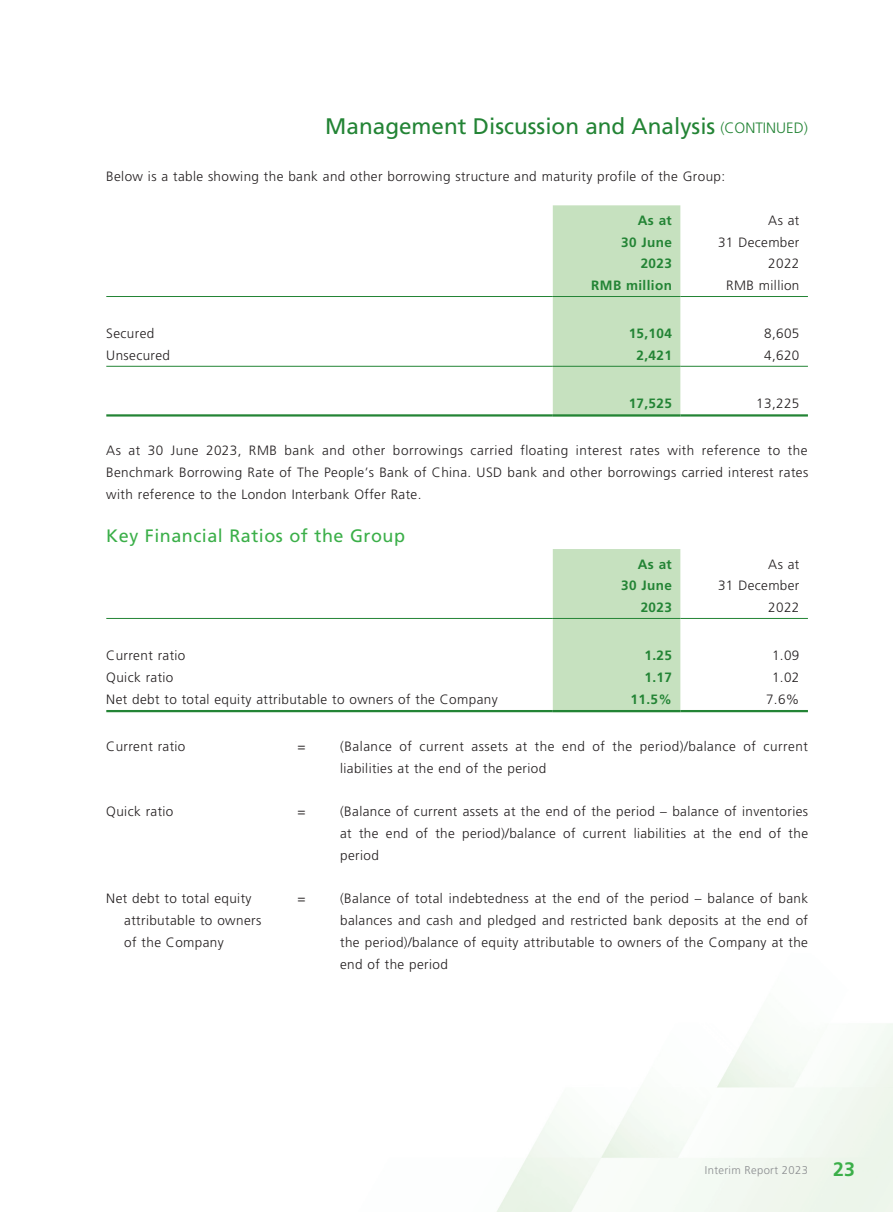
<style>
.page{position:relative;width:893px;height:1212px;background:#fff}
.page>*{position:absolute;margin:0;border:0;box-sizing:border-box;transform-origin:0 0}
.t1{font:22.5px "Frutiger LT Std";color:#238435}
.t2{font:700 19.5px "Frutiger LT Std";color:#3baf49}
.t3{font:18px "Frutiger LT Std";letter-spacing:.03em;color:#3baf49}
.t4{font:300 13.5px/21.8px "Frutiger LT Std";letter-spacing:.03em;color:#231f20;text-align:justify}
.t5{font:700 13.5px "Frutiger LT Std";letter-spacing:.03em;color:#238435}
.t6{font:300 11.25px "Frutiger LT Std";letter-spacing:.03em;color:#8a8c8f}
.s1{font-weight:300;font-size:15px}
</style>
<div class="page">
<div style="left:553px;top:205px;width:127px;height:209px;background:#c6e1bf"></div>
<hr style="left:106px;top:296px;width:447px;height:1px;background:#238435">
<hr style="left:553px;top:296px;width:127px;height:1px;background:#238435">
<hr style="left:680px;top:296px;width:128px;height:1px;background:#238435">
<hr style="left:106px;top:366px;width:447px;height:1px;background:#238435">
<hr style="left:553px;top:366px;width:127px;height:1px;background:#238435">
<hr style="left:680px;top:366px;width:128px;height:1px;background:#238435">
<hr style="left:106px;top:414px;width:447px;height:2px;background:#238435">
<hr style="left:553px;top:414px;width:127px;height:2px;background:#238435">
<hr style="left:680px;top:414px;width:128px;height:2px;background:#238435">
<div style="left:553px;top:549px;width:127px;height:161px;background:#c6e1bf"></div>
<hr style="left:106px;top:618px;width:447px;height:1px;background:#238435">
<hr style="left:553px;top:618px;width:127px;height:1px;background:#238435">
<hr style="left:680px;top:618px;width:128px;height:1px;background:#238435">
<hr style="left:106px;top:710px;width:447px;height:2px;background:#238435">
<hr style="left:553px;top:710px;width:127px;height:2px;background:#238435">
<hr style="left:680px;top:710px;width:128px;height:2px;background:#238435">
<h1 class="t1" style="left:325px;top:113px;width:484px">Management Discussion and Analysis <span class="s1">(CONTINUED)</span></h1>
<p class="t4" style="left:106px;top:166px;width:620px">Below is a table showing the bank and other borrowing structure and maturity profile of the Group:</p>
<p class="t5" style="left:638px;top:212px;width:36px">As at</p>
<p class="t4" style="left:768px;top:209px;width:33px">As at</p>
<p class="t5" style="left:621px;top:234px;width:52px">30 June</p>
<p class="t4" style="left:718px;top:231px;width:83px">31 December</p>
<p class="t5" style="left:641px;top:256px;width:33px">2023</p>
<p class="t4" style="left:768px;top:253px;width:33px">2022</p>
<p class="t5" style="left:591px;top:277px;width:82px">RMB million</p>
<p class="t4" style="left:726px;top:275px;width:75px">RMB million</p>
<p class="t4" style="left:106px;top:323px;width:50px">Secured</p>
<p class="t5" style="left:629px;top:325px;width:45px">15,104</p>
<p class="t4" style="left:764px;top:323px;width:37px">8,605</p>
<p class="t4" style="left:106px;top:344px;width:65px">Unsecured</p>
<p class="t5" style="left:637px;top:347px;width:37px">2,421</p>
<p class="t4" style="left:764px;top:344px;width:37px">4,620</p>
<p class="t5" style="left:629px;top:395px;width:45px">17,525</p>
<p class="t4" style="left:756px;top:392px;width:45px">13,225</p>
<p class="t4" style="left:106px;top:440px;width:703px">As at 30 June 2023, RMB bank and other borrowings carried floating interest rates with reference to the Benchmark Borrowing Rate of The People’s Bank of China. USD bank and other borrowings carried interest rates with reference to the London Interbank Offer Rate.</p>
<h3 class="t3" style="left:106px;top:525px;width:300px">Key Financial Ratios of the Group</h3>
<p class="t5" style="left:638px;top:556px;width:36px">As at</p>
<p class="t4" style="left:768px;top:553px;width:33px">As at</p>
<p class="t5" style="left:621px;top:578px;width:52px">30 June</p>
<p class="t4" style="left:718px;top:575px;width:83px">31 December</p>
<p class="t5" style="left:641px;top:599px;width:33px">2023</p>
<p class="t4" style="left:768px;top:597px;width:33px">2022</p>
<p class="t4" style="left:106px;top:645px;width:81px">Current ratio</p>
<p class="t5" style="left:644px;top:647px;width:29px">1.25</p>
<p class="t4" style="left:772px;top:645px;width:29px">1.09</p>
<p class="t4" style="left:106px;top:666px;width:69px">Quick ratio</p>
<p class="t5" style="left:644px;top:669px;width:29px">1.17</p>
<p class="t4" style="left:772px;top:666px;width:29px">1.02</p>
<p class="t4" style="left:106px;top:688px;width:393px">Net debt to total equity attributable to owners of the Company</p>
<p class="t5" style="left:631px;top:691px;width:43px">11.5%</p>
<p class="t4" style="left:766px;top:688px;width:35px">7.6%</p>
<p class="t4" style="left:106px;top:736px;width:81px">Current ratio</p>
<p class="t4" style="left:298px;top:736px;width:10px">=</p>
<p class="t4" style="left:340px;top:736px;width:469px">(Balance of current assets at the end of the period)/balance of current liabilities at the end of the period</p>
<p class="t4" style="left:106px;top:801px;width:69px">Quick ratio</p>
<p class="t4" style="left:298px;top:801px;width:10px">=</p>
<p class="t4" style="left:340px;top:801px;width:469px">(Balance of current assets at the end of the period – balance of inventories at the end of the period)/balance of current liabilities at the end of the period</p>
<p class="t4" style="left:124px;top:888px;width:138px;text-align:left;text-indent:-18px">Net debt to total equity attributable to owners of the Company</p>
<p class="t4" style="left:298px;top:888px;width:10px">=</p>
<p class="t4" style="left:340px;top:888px;width:469px">(Balance of total indebtedness at the end of the period – balance of bank balances and cash and pledged and restricted bank deposits at the end of the period)/balance of equity attributable to owners of the Company at the end of the period</p>
<p class="t6" style="left:705px;top:1164px;width:104px">Interim Report 2023</p>
<h2 class="t2" style="left:833px;top:1158px;width:23px">23</h2>
</div>
